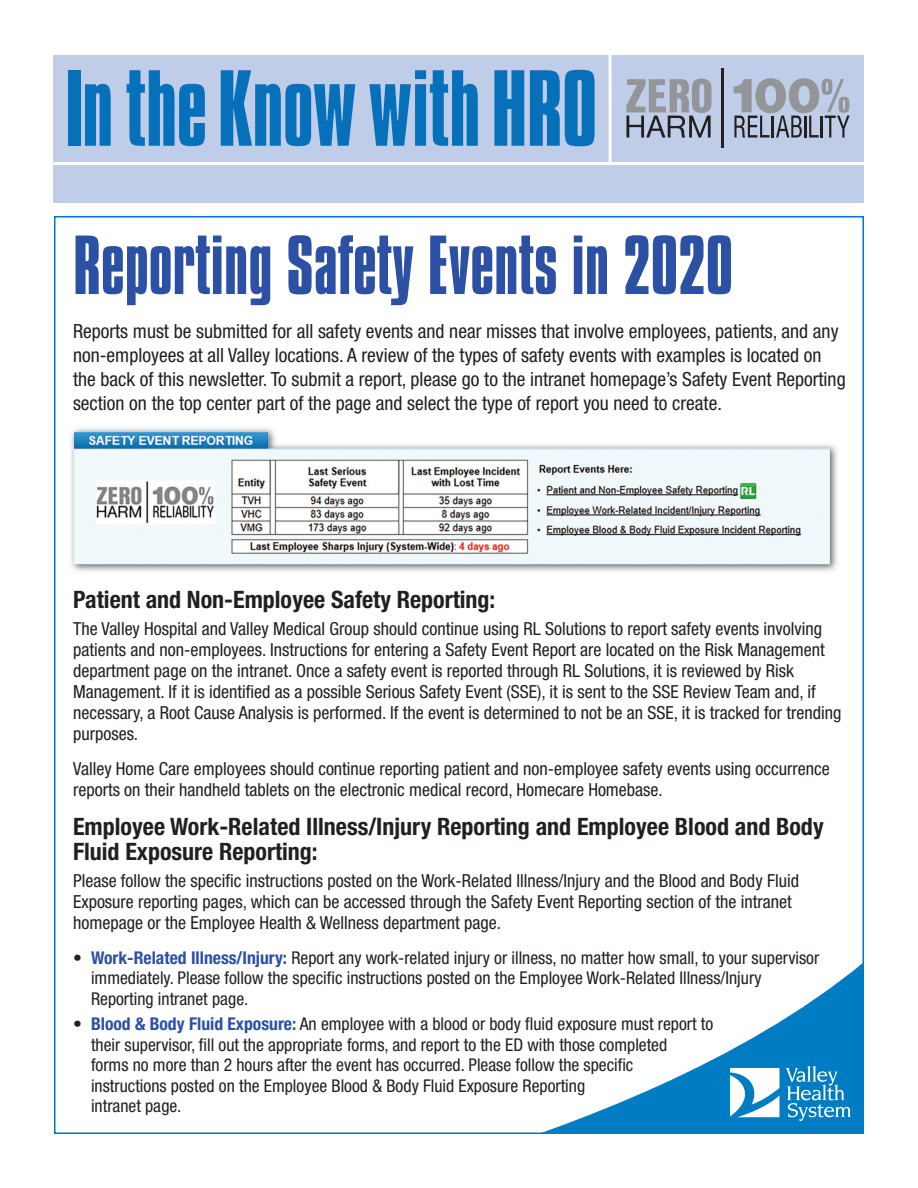
<style>
.page{position:relative;width:918px;height:1188px;background:#fff}
.page>*{position:absolute;margin:0;border:0;box-sizing:border-box;transform-origin:0 0}
.t1{font:72px "Compacta BT";color:#2b50a4}
.t2{font:700 condensed 24px/25.5px "Helvetica Neue";color:#231f20}
.t3{font:condensed 19.5px/24px "Helvetica Neue";color:#231f20}
.t4{font:condensed 18px/21px "Helvetica Neue";color:#231f20}
.t5{font:condensed 17.7px/20.7px "Helvetica Neue";color:#231f20}
.s1{font-weight:700;color:#2b50a4}
</style>
<div class="page">
<div style="left:53px;top:55px;width:811px;height:148px;background:#c0cde8"></div>
<hr style="left:53px;top:162px;width:811px;height:3px;background:#fff">
<svg style="left:626px;top:79px;width:85px;height:59px"></svg>
<svg style="left:734px;top:78px;width:116px;height:59px"></svg>
<hr style="left:721px;top:69px;width:3px;height:79px;background:#231f20">
<hr style="left:609px;top:55px;width:3px;height:109px;background:#fff">
<div style="left:68px;top:70px;width:13px;height:76px;background:#0770ba"></div>
<svg style="left:85px;top:84px;width:26px;height:62px;background:#217dc0"></svg>
<svg style="left:127px;top:70px;width:78px;height:76px"></svg>
<svg style="left:221px;top:70px;width:134px;height:76px"></svg>
<svg style="left:369px;top:70px;width:109px;height:76px"></svg>
<svg style="left:494px;top:70px;width:30px;height:76px;background:#217dc0"></svg>
<svg style="left:530px;top:70px;width:65px;height:76px"></svg>
<svg style="left:474px;top:942px;width:390px;height:192px"></svg>
<svg style="left:730px;top:1068px;width:49px;height:49px"></svg>
<svg style="left:785px;top:1066px;width:66px;height:55px;background:#3698ce"></svg>
<img style="left:71px;top:428px;width:767px;height:144px">
<img style="left:74px;top:432px;width:756px;height:132px">
<h1 class="t1" style="left:73px;top:224px;width:662px">Reporting Safety Events in 2020</h1>
<p class="t3" style="left:73px;top:321px;width:774px">Reports must be submitted for all safety events and near misses that involve employees, patients, and any non-employees at all Valley locations. A review of the types of safety events with examples is located on the back of this newsletter. To submit a report, please go to the intranet homepage’s Safety Event Reporting section on the top center part of the page and select the type of report you need to create.</p>
<h2 class="t2" style="left:73px;top:589px;width:424px">Patient and Non-Employee Safety Reporting:</h2>
<p class="t4" style="left:73px;top:620px;width:770px">The Valley Hospital and Valley Medical Group should continue using RL Solutions to report safety events involving patients and non-employees. Instructions for entering a Safety Event Report are located on the Risk Management department page on the intranet. Once a safety event is reported through RL Solutions, it is reviewed by Risk Management. If it is identified as a possible Serious Safety Event (SSE), it is sent to the SSE Review Team and, if necessary, a Root Cause Analysis is performed. If the event is determined to not be an SSE, it is tracked for trending purposes.</p>
<p class="t4" style="left:73px;top:760px;width:758px">Valley Home Care employees should continue reporting patient and non-employee safety events using occurrence reports on their handheld tablets on the electronic medical record, Homecare Homebase.</p>
<h2 class="t2" style="left:73px;top:815px;width:752px">Employee Work-Related Illness/Injury Reporting and Employee Blood and Body<br>Fluid Exposure Reporting:</h2>
<p class="t4" style="left:73px;top:872px;width:728px">Please follow the specific instructions posted on the Work-Related Illness/Injury and the Blood and Body Fluid<br>Exposure reporting pages, which can be accessed through the Safety Event Reporting section of the intranet homepage or the Employee Health &amp; Wellness department page.</p>
<p class="t5" style="left:91px;top:949px;width:730px;text-indent:-18px">• <span class="s1">Work-Related Illness/Injury:</span> Report any work-related injury or illness, no matter how small, to your supervisor immediately. Please follow the specific instructions posted on the Employee Work-Related Illness/Injury<br>Reporting intranet page.</p>
<p class="t5" style="left:91px;top:1015px;width:624px;text-indent:-18px">• <span class="s1">Blood &amp; Body Fluid Exposure:</span> An employee with a blood or body fluid exposure must report to their supervisor, fill out the appropriate forms, and report to the ED with those completed<br>forms no more than 2 hours after the event has occurred. Please follow the specific instructions posted on the Employee Blood &amp; Body Fluid Exposure Reporting<br>intranet page.</p>
</div>
